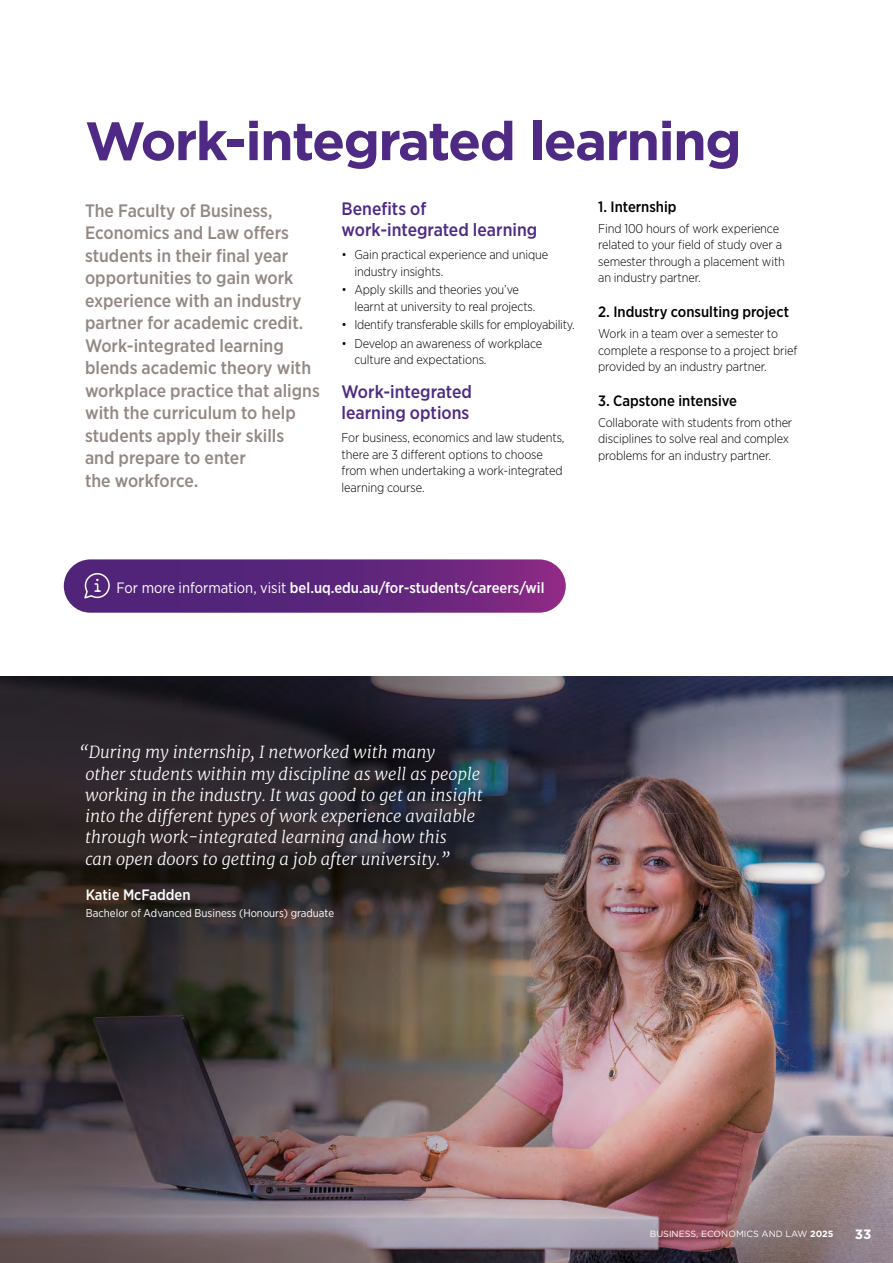
<style>
.page{position:relative;width:893px;height:1263px;background:#fff}
.page>*{position:absolute;margin:0;border:0;box-sizing:border-box;transform-origin:0 0}
.t1{font:700 54px "Gotham";letter-spacing:-.03em;color:#4e2a84}
.t2{font:500 18px/22.5px "Gotham Narrow";color:#938884}
.t3{font:500 18px/21px "Gotham Narrow";color:#4e2a84}
.t4{font:italic 300 16.5px/21.3px "Merriweather";color:#fff}
.t5{font:500 15px "Gotham Narrow";color:#fff}
.t6{font:500 15px "Gotham Narrow";color:#000}
.t7{font:700 13.5px "Gotham";color:#fff}
.t8{font:300 12.75px/16.5px "Gotham Narrow";letter-spacing:-.01em;color:#000}
.t9{font:11.25px "Gotham Narrow";color:#fff}
.t10{font:9px "Gotham";color:#fff}
.s1{font-weight:400}
.s2{font-weight:700}
</style>
<div class="page">
<img style="left:0;top:676px;width:893px;height:587px">
<svg style="left:64px;top:559px;width:502px;height:54px;background:#63287e"></svg>
<svg style="left:83px;top:572px;width:28px;height:28px"></svg>
<h1 class="t1" style="left:85px;top:105px;width:658px">Work-integrated learning</h1>
<p class="t2" style="left:85px;top:199px;width:236px">The Faculty of Business,<br>Economics and Law offers students in their final year opportunities to gain work experience with an industry partner for academic credit.<br>Work-integrated learning blends academic theory with workplace practice that aligns with the curriculum to help students apply their skills<br>and prepare to enter<br>the workforce.</p>
<h2 class="t3" style="left:342px;top:198px;width:197px">Benefits of work-integrated learning</h2>
<p class="t6" style="left:598px;top:197px;width:80px">1. Internship</p>
<p class="t8" style="left:598px;top:220px;width:188px">Find 100 hours of work experience related to your field of study over a semester through a placement with an industry partner.</p>
<p class="t6" style="left:598px;top:303px;width:192px">2. Industry consulting project</p>
<p class="t8" style="left:598px;top:325px;width:201px">Work in a team over a semester to complete a response to a project brief provided by an industry partner.</p>
<p class="t6" style="left:598px;top:391px;width:140px">3. Capstone intensive</p>
<p class="t8" style="left:598px;top:414px;width:196px">Collaborate with students from other disciplines to solve real and complex problems for an industry partner.</p>
<p class="t8" style="left:354px;top:246px;width:196px;text-indent:-13px">• Gain practical experience and unique industry insights.</p>
<p class="t8" style="left:354px;top:281px;width:183px;text-indent:-13px">• Apply skills and theories you’ve learnt at university to real projects.</p>
<p class="t8" style="left:342px;top:316px;width:235px">• Identify transferable skills for employability.</p>
<p class="t8" style="left:354px;top:335px;width:190px;text-indent:-13px">• Develop an awareness of workplace culture and expectations.</p>
<h2 class="t3" style="left:342px;top:381px;width:132px">Work-integrated learning options</h2>
<p class="t8" style="left:342px;top:429px;width:225px">For business, economics and law students, there are 3 different options to choose from when undertaking a work-integrated learning course.</p>
<p class="t5" style="left:117px;top:578px;width:429px"><span class="s1">For more information, visit</span> bel.uq.edu.au/for-students/careers/wil</p>
<p class="t4" style="left:85px;top:742px;width:399px;text-indent:-6px">“During my internship, I networked with many<br>other students within my discipline as well as people working in the industry. It was good to get an insight into the different types of work experience available through work-integrated learning and how this<br>can open doors to getting a job after university.”</p>
<p class="t5" style="left:86px;top:885px;width:106px">Katie McFadden</p>
<p class="t9" style="left:86px;top:906px;width:250px">Bachelor of Advanced Business (Honours) graduate</p>
<p class="t10" style="left:650px;top:1228px;width:185px">BUSINESS, ECONOMICS AND LAW <span class="s2">2025</span></p>
<p class="t7" style="left:855px;top:1225px;width:18px">33</p>
</div>
